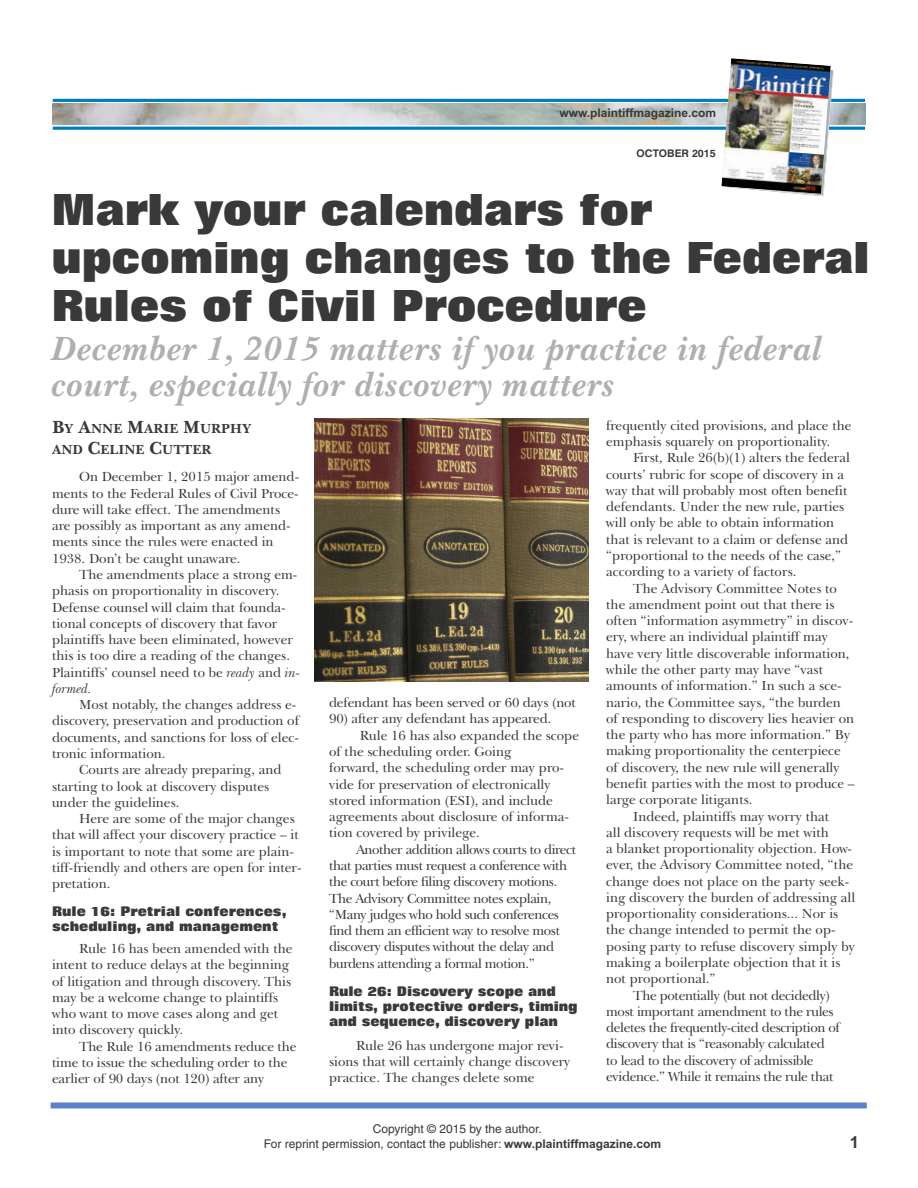
<style>
.page{position:relative;width:918px;height:1188px;background:#fff}
.page>*{position:absolute;margin:0;border:0;box-sizing:border-box;transform-origin:0 0}
.t1{font:800 43.5px/48px "Folio BT";letter-spacing:-.01em;color:#39383a}
.t2{font:italic 700 34.5px/36px "New Baskerville IT Cby BT";color:#b0afb0}
.t3{font:700 16.5px "Arial";color:#39383a}
.t4{font:13.5px/16.4px "New Baskerville IT Cby BT";color:#39383a}
.t5{font:13.5px "New Baskerville IT Cby BT";letter-spacing:-.03em;color:#39383a}
.t6{font:13.5px "New Baskerville IT Cby BT";letter-spacing:-.025em;color:#39383a}
.t7{font:800 13.5px/15px "Folio BT";letter-spacing:-.005em;color:#39383a}
.t8{font:700 13.5px/21.6px "New Baskerville IT Cby BT";color:#39383a}
.t9{font:12px/15px "Helvetica";color:#39383a}
.t10{font:700 12px "Arial";color:#39383a}
.t11{font:700 10.5px "Swiss 721 BT";color:#39383a}
.s1{font-size:18px}
.s2{font-style:italic}
.s3{font-family:"Arial";font-weight:700}
</style>
<div class="page">
<img style="left:314px;top:419px;width:274px;height:263px">
<img style="left:53px;top:104px;width:812px;height:21px">
<hr style="left:53px;top:99px;width:812px;height:3px;background:#007cc2">
<hr style="left:53px;top:127px;width:812px;height:3px;background:#007cc2">
<svg style="left:801px;top:70px;width:33px;height:126px"></svg>
<img style="left:721px;top:58px;width:110px;height:136px">
<div style="left:51px;top:1102px;width:816px;height:6px;background:#5c81cc"></div>
<p class="t10" style="left:559px;top:106px;width:158px">www.plaintiffmagazine.com</p>
<p class="t11" style="left:637px;top:149px;width:81px">OCTOBER 2015</p>
<h1 class="t1" style="left:52px;top:190px;width:820px">Mark your calendars for upcoming changes to the Federal<br>Rules of Civil Procedure</h1>
<h2 class="t2" style="left:52px;top:335px;width:773px">December 1, 2015 matters if you practice in federal court, especially for discovery matters</h2>
<p class="t8" style="left:52px;top:419px;width:201px"><span class="s1">B</span>Y <span class="s1">A</span>NNE <span class="s1">M</span>ARIE <span class="s1">M</span>URPHY<br>AND <span class="s1">C</span>ELINE <span class="s1">C</span>UTTER</p>
<p class="t4" style="left:52px;top:470px;width:249px;text-indent:27px">On December 1, 2015 major amend&shy;ments to the Federal Rules of Civil Proce&shy;dure will take effect. The amendments are possibly as important as any amend&shy;ments since the rules were enacted in 1938. Don’t be caught unaware.</p>
<p class="t4" style="left:52px;top:568px;width:250px;text-indent:27px">The amendments place a strong em&shy;phasis on proportionality in discovery.<br>Defense counsel will claim that founda&shy;tional concepts of discovery that favor plaintiffs have been eliminated, however this is too dire a reading of the changes.<br>Plaintiffs’ counsel need to be <span class="s2">ready</span> and <span class="s2">in&shy;formed.</span></p>
<p class="t4" style="left:52px;top:698px;width:249px;text-indent:27px">Most notably, the changes address e&shy;discovery, preservation and production of documents, and sanctions for loss of elec&shy;tronic information.</p>
<p class="t4" style="left:52px;top:763px;width:231px;text-indent:27px">Courts are already preparing, and starting to look at discovery disputes under the guidelines.</p>
<p class="t4" style="left:52px;top:812px;width:251px;text-indent:27px">Here are some of the major changes that will affect your discovery practice – it is important to note that some are plain&shy;tiff-friendly and others are open for inter&shy;pretation.</p>
<p class="t7" style="left:52px;top:905px;width:236px">Rule 16: Pretrial conferences, scheduling, and management</p>
<p class="t4" style="left:52px;top:942px;width:242px;text-indent:27px">Rule 16 has been amended with the intent to reduce delays at the beginning of litigation and through discovery. This may be a welcome change to plaintiffs who want to move cases along and get into discovery quickly.</p>
<p class="t4" style="left:52px;top:1040px;width:246px;text-indent:27px">The Rule 16 amendments reduce the time to issue the scheduling order to the earlier of 90 days (not 120) after any</p>
<p class="t4" style="left:329px;top:696px;width:248px">defendant has been served or 60 days (not</p>
<p class="t4" style="left:329px;top:712px;width:224px">90) after any defendant has appeared.</p>
<p class="t4" style="left:360px;top:729px;width:221px">Rule 16 has also expanded the scope</p>
<p class="t4" style="left:329px;top:745px;width:184px">of the scheduling order. Going</p>
<p class="t4" style="left:329px;top:761px;width:236px">forward, the scheduling order may pro-</p>
<p class="t4" style="left:329px;top:778px;width:223px">vide for preservation of electronically</p>
<p class="t4" style="left:329px;top:794px;width:225px">stored information (ESI), and include</p>
<p class="t4" style="left:329px;top:810px;width:241px">agreements about disclosure of informa-</p>
<p class="t4" style="left:329px;top:826px;width:152px">tion covered by privilege.</p>
<p class="t5" style="left:356px;top:844px;width:222px">Another addition allows courts to direct</p>
<p class="t5" style="left:329px;top:860px;width:240px">that parties must request a conference with</p>
<p class="t5" style="left:329px;top:877px;width:230px">the court before filing discovery motions.</p>
<p class="t5" style="left:329px;top:893px;width:224px">The Advisory Committee notes explain,</p>
<p class="t5" style="left:329px;top:909px;width:232px">“Many judges who hold such conferences</p>
<p class="t5" style="left:329px;top:926px;width:232px">find them an efficient way to resolve most</p>
<p class="t5" style="left:329px;top:942px;width:227px">discovery disputes without the delay and</p>
<p class="t5" style="left:329px;top:958px;width:207px">burdens attending a formal motion.”</p>
<p class="t7" style="left:329px;top:985px;width:250px">Rule 26: Discovery scope and limits, protective orders, timing and sequence, discovery plan</p>
<p class="t4" style="left:329px;top:1038px;width:243px;text-indent:27px">Rule 26 has undergone major revi&shy;sions that will certainly change discovery practice. The changes delete some</p>
<p class="t4" style="left:606px;top:419px;width:247px">frequently cited provisions, and place the emphasis squarely on proportionality.</p>
<p class="t4" style="left:606px;top:451px;width:245px;text-indent:27px">First, Rule 26(b)(1) alters the federal courts’ rubric for scope of discovery in a way that will probably most often benefit defendants. Under the new rule, parties will only be able to obtain information that is relevant to a claim or defense and “proportional to the needs of the case,” according to a variety of factors.</p>
<p class="t4" style="left:633px;top:581px;width:205px">The Advisory Committee Notes to</p>
<p class="t4" style="left:606px;top:598px;width:230px">the amendment point out that there is</p>
<p class="t4" style="left:606px;top:614px;width:249px">often “information asymmetry” in discov-</p>
<p class="t4" style="left:606px;top:630px;width:223px">ery, where an individual plaintiff may</p>
<p class="t4" style="left:606px;top:647px;width:245px">have very little discoverable information,</p>
<p class="t4" style="left:606px;top:663px;width:218px">while the other party may have “vast</p>
<p class="t4" style="left:606px;top:679px;width:237px">amounts of information.” In such a sce-</p>
<p class="t4" style="left:606px;top:695px;width:236px">nario, the Committee says, “the burden</p>
<p class="t4" style="left:606px;top:712px;width:249px">of responding to discovery lies heavier on</p>
<p class="t4" style="left:606px;top:728px;width:246px">the party who has more information.” By</p>
<p class="t4" style="left:606px;top:744px;width:236px">making proportionality the centerpiece</p>
<p class="t4" style="left:606px;top:761px;width:235px">of discovery, the new rule will generally</p>
<p class="t4" style="left:606px;top:777px;width:250px">benefit parties with the most to produce –</p>
<p class="t4" style="left:606px;top:793px;width:148px">large corporate litigants.</p>
<p class="t4" style="left:633px;top:809px;width:198px">Indeed, plaintiffs may worry that</p>
<p class="t4" style="left:606px;top:826px;width:224px">all discovery requests will be met with</p>
<p class="t4" style="left:606px;top:842px;width:247px">a blanket proportionality objection. How-</p>
<p class="t4" style="left:606px;top:858px;width:248px">ever, the Advisory Committee noted, “the</p>
<p class="t4" style="left:606px;top:875px;width:245px">change does not place on the party seek-</p>
<p class="t4" style="left:606px;top:891px;width:251px">ing discovery the burden of addressing all</p>
<p class="t4" style="left:606px;top:907px;width:234px">proportionality considerations... Nor is</p>
<p class="t4" style="left:606px;top:923px;width:231px">the change intended to permit the op-</p>
<p class="t4" style="left:606px;top:940px;width:250px">posing party to refuse discovery simply by</p>
<p class="t4" style="left:606px;top:956px;width:236px">making a boilerplate objection that it is</p>
<p class="t4" style="left:606px;top:972px;width:111px">not proportional.”</p>
<p class="t6" style="left:633px;top:990px;width:198px">The potentially (but not decidedly)</p>
<p class="t6" style="left:606px;top:1006px;width:229px">most important amendment to the rules</p>
<p class="t6" style="left:606px;top:1023px;width:235px">deletes the frequently-cited description of</p>
<p class="t6" style="left:606px;top:1039px;width:220px">discovery that is “reasonably calculated</p>
<p class="t6" style="left:606px;top:1055px;width:209px">to lead to the discovery of admissible</p>
<p class="t6" style="left:606px;top:1071px;width:229px">evidence.” While it remains the rule that</p>
<p class="t9" style="left:264px;top:1123px;width:399px;text-indent:109px">Copyright © 2015 by the author.<br>For reprint permission, contact the publisher: <span class="s3">www.plaintiffmagazine.com</span></p>
<p class="t3" style="left:850px;top:1133px;width:11px">1</p>
</div>
